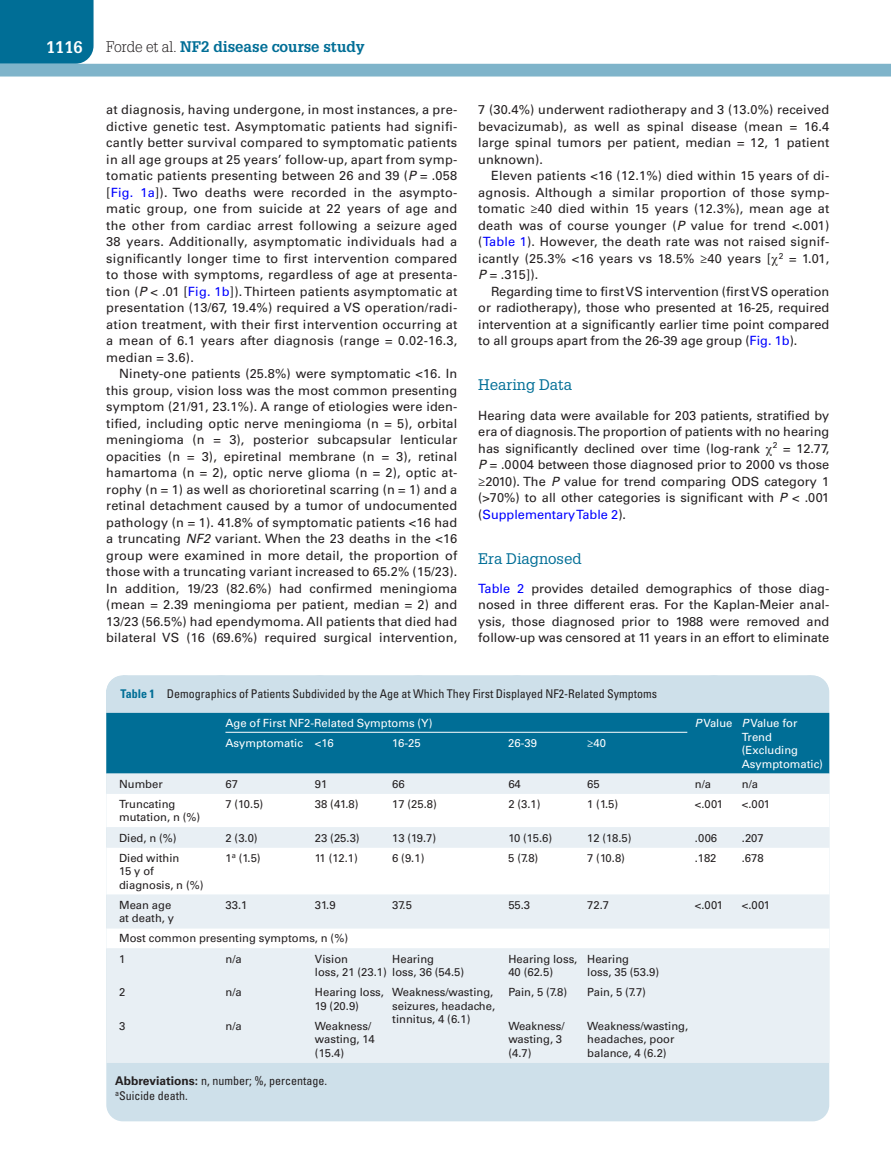
<style>
.page{position:relative;width:891px;height:1175px;background:#fff}
.page>*{position:absolute;margin:0;border:0;box-sizing:border-box;transform-origin:0 0}
.t1{font:700 16.5px "Glypha LT Std";color:#fff}
.t2{font:700 15px "Glypha LT Std";color:#006e96}
.t3{font:15px "Glypha LT Std";color:#006e96}
.t4{font:12.75px/16.5px "Univers LT Std";letter-spacing:.01em;color:#231f20;text-align:justify}
.t5{font:condensed 12px/15px "Univers LT Std";color:#231f20}
.t6{font:11.25px/13.5px "Univers LT Std";color:#231f20}
.t7{font:11.25px/13.5px "Univers LT Std";color:#fff}
.s1{font-weight:300;color:#231f20}
.s2{font-style:italic}
.s3{color:#00f}
.s4{font-family:"Gandhari Unicode"}
.s5{font-weight:700;color:#006e96}
.s6{font-weight:700;font-stretch:normal}
</style>
<div class="page">
<div style="left:0;top:0;width:94px;height:64px;background:#006e96"></div>
<div style="left:0;top:64px;width:891px;height:12px;background:#7fb4ca"></div>
<div style="left:106px;top:675px;width:723px;height:446px;background:#cee0ea;border-radius:16px"></div>
<svg style="left:106px;top:712px;width:723px;height:1px"></svg>
<svg style="left:226px;top:675px;width:536px;height:1px"></svg>
<div style="left:106px;top:713px;width:723px;height:60px;background:#006e96"></div>
<div style="left:106px;top:773px;width:723px;height:290px;background:#e8eff4"></div>
<svg style="left:106px;top:793px;width:723px;height:155px;background:#f6f9fb"></svg>
<hr style="left:225px;top:732px;width:462px;height:1px;background:#fff">
<p class="t1" style="left:46px;top:37px;width:38px">1116</p>
<p class="t2" style="left:106px;top:37px;width:260px"><span class="s1">Forde et al.</span> NF2 disease course study</p>
<p class="t4" style="left:106px;top:102px;width:353px">at diagnosis, having undergone, in most instances, a pre&shy;dictive genetic test. Asymptomatic patients had signifi&shy;cantly better survival compared to symptomatic patients in all age groups at 25 years’ follow-up, apart from symp&shy;tomatic patients presenting between 26 and 39 (<span class="s2">P</span> = .058 [<span class="s3">Fig. 1a</span>]). Two deaths were recorded in the asympto&shy;matic group, one from suicide at 22 years of age and the other from cardiac arrest following a seizure aged 38 years. Additionally, asymptomatic individuals had a significantly longer time to first intervention compared to those with symptoms, regardless of age at presenta&shy;tion (<span class="s2">P</span> &lt; .01 [<span class="s3">Fig. 1b</span>]). Thirteen patients asymptomatic at presentation (13/67, 19.4%) required a VS operation/radi&shy;ation treatment, with their first intervention occurring at a mean of 6.1 years after diagnosis (range = 0.02-16.3, median = 3.6).</p>
<p class="t4" style="left:106px;top:366px;width:353px;text-indent:13px">Ninety-one patients (25.8%) were symptomatic &lt;16. In this group, vision loss was the most common presenting symptom (21/91, 23.1%). A range of etiologies were iden&shy;tified, including optic nerve meningioma (n = 5), orbital meningioma (n = 3), posterior subcapsular lenticular opacities (n = 3), epiretinal membrane (n = 3), retinal hamartoma (n = 2), optic nerve glioma (n = 2), optic at&shy;rophy (n = 1) as well as chorioretinal scarring (n = 1) and a retinal detachment caused by a tumor of undocumented pathology (n = 1). 41.8% of symptomatic patients &lt;16 had a truncating <span class="s2">NF2</span> variant. When the 23 deaths in the &lt;16 group were examined in more detail, the proportion of those with a truncating variant increased to 65.2% (15/23).<br>In addition, 19/23 (82.6%) had confirmed meningioma (mean = 2.39 meningioma per patient, median = 2) and 13/23 (56.5%) had ependymoma. All patients that died had bilateral VS (16 (69.6%) required surgical intervention,</p>
<p class="t4" style="left:478px;top:101px;width:353px">7 (30.4%) underwent radiotherapy and 3 (13.0%) received bevacizumab), as well as spinal disease (mean = 16.4 large spinal tumors per patient, median = 12, 1 patient unknown).</p>
<p class="t4" style="left:478px;top:167px;width:353px;text-indent:13px">Eleven patients &lt;16 (12.1%) died within 15 years of di&shy;agnosis. Although a similar proportion of those symp&shy;tomatic ≥40 died within 15 years (12.3%), mean age at death was of course younger (<span class="s2">P</span> value for trend &lt;.001) (<span class="s3">Table 1</span>). However, the death rate was not raised signif&shy;icantly (25.3% &lt;16 years vs 18.5% ≥40 years [<span class="s4">χ</span><sup>2</sup> = 1.01, <span class="s2">P</span> = .315]).</p>
<p class="t4" style="left:478px;top:283px;width:353px;text-indent:13px">Regarding time to first VS intervention (first VS operation or radiotherapy), those who presented at 16-25, required intervention at a significantly earlier time point compared to all groups apart from the 26-39 age group (<span class="s3">Fig. 1b</span>).</p>
<p class="t3" style="left:478px;top:376px;width:95px">Hearing Data</p>
<p class="t4" style="left:478px;top:407px;width:353px">Hearing data were available for 203 patients, stratified by era of diagnosis. The proportion of patients with no hearing has significantly declined over time (log-rank <span class="s4">χ</span><sup>2</sup> = 12.77, <span class="s2">P</span> = .0004 between those diagnosed prior to 2000 vs those ≥2010). The <span class="s2">P</span> value for trend comparing ODS category 1 (&gt;70%) to all other categories is significant with <span class="s2">P</span> &lt; .001 (<span class="s3">Supplementary Table 2</span>).</p>
<p class="t3" style="left:478px;top:549px;width:105px">Era Diagnosed</p>
<p class="t4" style="left:478px;top:580px;width:353px"><span class="s3">Table 2</span> provides detailed demographics of those diag&shy;nosed in three different eras. For the Kaplan-Meier anal&shy;ysis, those diagnosed prior to 1988 were removed and follow-up was censored at 11 years in an effort to eliminate</p>
<p class="t5" style="left:121px;top:686px;width:538px"><span class="s5">Table 1</span> Demographics of Patients Subdivided by the Age at Which They First Displayed NF2-Related Symptoms</p>
<p class="t7" style="left:225px;top:716px;width:208px">Age of First NF2-Related Symptoms (Y)</p>
<p class="t7" style="left:742px;top:716px;width:83px;text-indent:-47px"><span class="s2">P</span> Value <span class="s2">P</span> Value for<br>Trend (Excluding<br>Asymptomatic)</p>
<p class="t7" style="left:225px;top:736px;width:110px">Asymptomatic &lt;16</p>
<p class="t7" style="left:392px;top:736px;width:30px">16-25</p>
<p class="t7" style="left:508px;top:736px;width:30px">26-39</p>
<p class="t7" style="left:587px;top:736px;width:20px">≥40</p>
<p class="t6" style="left:119px;top:777px;width:45px">Number</p>
<p class="t6" style="left:225px;top:777px;width:14px">67</p>
<p class="t6" style="left:315px;top:777px;width:14px">91</p>
<p class="t6" style="left:392px;top:777px;width:14px">66</p>
<p class="t6" style="left:508px;top:777px;width:14px">64</p>
<p class="t6" style="left:587px;top:777px;width:14px">65</p>
<p class="t6" style="left:695px;top:777px;width:18px">n/a</p>
<p class="t6" style="left:742px;top:777px;width:18px">n/a</p>
<p class="t6" style="left:119px;top:797px;width:83px">Truncating mutation, n (%)</p>
<p class="t6" style="left:226px;top:797px;width:39px">7 (10.5)</p>
<p class="t6" style="left:315px;top:797px;width:45px">38 (41.8)</p>
<p class="t6" style="left:392px;top:797px;width:46px">17 (25.8)</p>
<p class="t6" style="left:508px;top:797px;width:34px">2 (3.1)</p>
<p class="t6" style="left:587px;top:797px;width:33px">1 (1.5)</p>
<p class="t6" style="left:695px;top:797px;width:30px">&lt;.001</p>
<p class="t6" style="left:742px;top:797px;width:30px">&lt;.001</p>
<p class="t6" style="left:119px;top:830px;width:59px">Died, n (%)</p>
<p class="t6" style="left:226px;top:830px;width:34px">2 (3.0)</p>
<p class="t6" style="left:315px;top:830px;width:46px">23 (25.3)</p>
<p class="t6" style="left:392px;top:830px;width:45px">13 (19.7)</p>
<p class="t6" style="left:508px;top:830px;width:45px">10 (15.6)</p>
<p class="t6" style="left:587px;top:830px;width:46px">12 (18.5)</p>
<p class="t6" style="left:695px;top:830px;width:24px">.006</p>
<p class="t6" style="left:742px;top:830px;width:23px">.207</p>
<p class="t6" style="left:119px;top:851px;width:86px">Died within<br>15 y of diagnosis, n (%)</p>
<p class="t6" style="left:226px;top:851px;width:37px">1<sup>a</sup> (1.5)</p>
<p class="t6" style="left:315px;top:851px;width:45px">11 (12.1)</p>
<p class="t6" style="left:392px;top:851px;width:34px">6 (9.1)</p>
<p class="t6" style="left:508px;top:851px;width:32px">5 (7.8)</p>
<p class="t6" style="left:587px;top:851px;width:39px">7 (10.8)</p>
<p class="t6" style="left:695px;top:851px;width:23px">.182</p>
<p class="t6" style="left:742px;top:851px;width:23px">.678</p>
<p class="t6" style="left:119px;top:898px;width:57px">Mean age at death, y</p>
<p class="t6" style="left:225px;top:898px;width:23px">33.1</p>
<p class="t6" style="left:315px;top:898px;width:22px">31.9</p>
<p class="t6" style="left:392px;top:898px;width:21px">37.5</p>
<p class="t6" style="left:508px;top:898px;width:23px">55.3</p>
<p class="t6" style="left:587px;top:898px;width:23px">72.7</p>
<p class="t6" style="left:695px;top:898px;width:30px">&lt;.001</p>
<p class="t6" style="left:742px;top:898px;width:30px">&lt;.001</p>
<p class="t6" style="left:119px;top:928px;width:231px;line-height:20.1px">Most common presenting symptoms, n (%)<br>1</p>
<p class="t6" style="left:226px;top:952px;width:18px">n/a</p>
<p class="t6" style="left:315px;top:952px;width:73px">Vision<br>loss, 21 (23.1)</p>
<p class="t6" style="left:392px;top:952px;width:73px">Hearing<br>loss, 36 (54.5)</p>
<p class="t6" style="left:508px;top:952px;width:71px">Hearing loss,<br>40 (62.5)</p>
<p class="t6" style="left:587px;top:952px;width:73px">Hearing<br>loss, 35 (53.9)</p>
<p class="t6" style="left:119px;top:985px;width:8px">2</p>
<p class="t6" style="left:226px;top:985px;width:18px">n/a</p>
<p class="t6" style="left:315px;top:985px;width:71px">Hearing loss,<br>19 (20.9)</p>
<p class="t6" style="left:392px;top:985px;width:104px">Weakness/wasting, seizures, headache, tinnitus, 4 (6.1)</p>
<p class="t6" style="left:508px;top:985px;width:60px">Pain, 5 (7.8)</p>
<p class="t6" style="left:587px;top:985px;width:60px">Pain, 5 (7.7)</p>
<p class="t6" style="left:119px;top:1019px;width:8px">3</p>
<p class="t6" style="left:226px;top:1019px;width:18px">n/a</p>
<p class="t6" style="left:315px;top:1019px;width:61px">Weakness/ wasting, 14 (15.4)</p>
<p class="t6" style="left:508px;top:1019px;width:58px">Weakness/ wasting, 3 (4.7)</p>
<p class="t6" style="left:587px;top:1019px;width:103px">Weakness/wasting, headaches, poor balance, 4 (6.2)</p>
<p class="t5" style="left:115px;top:1072px;width:214px"><span class="s6">Abbreviations:</span> n, number; %, percentage. <sup>a</sup>Suicide death.</p>
</div>
